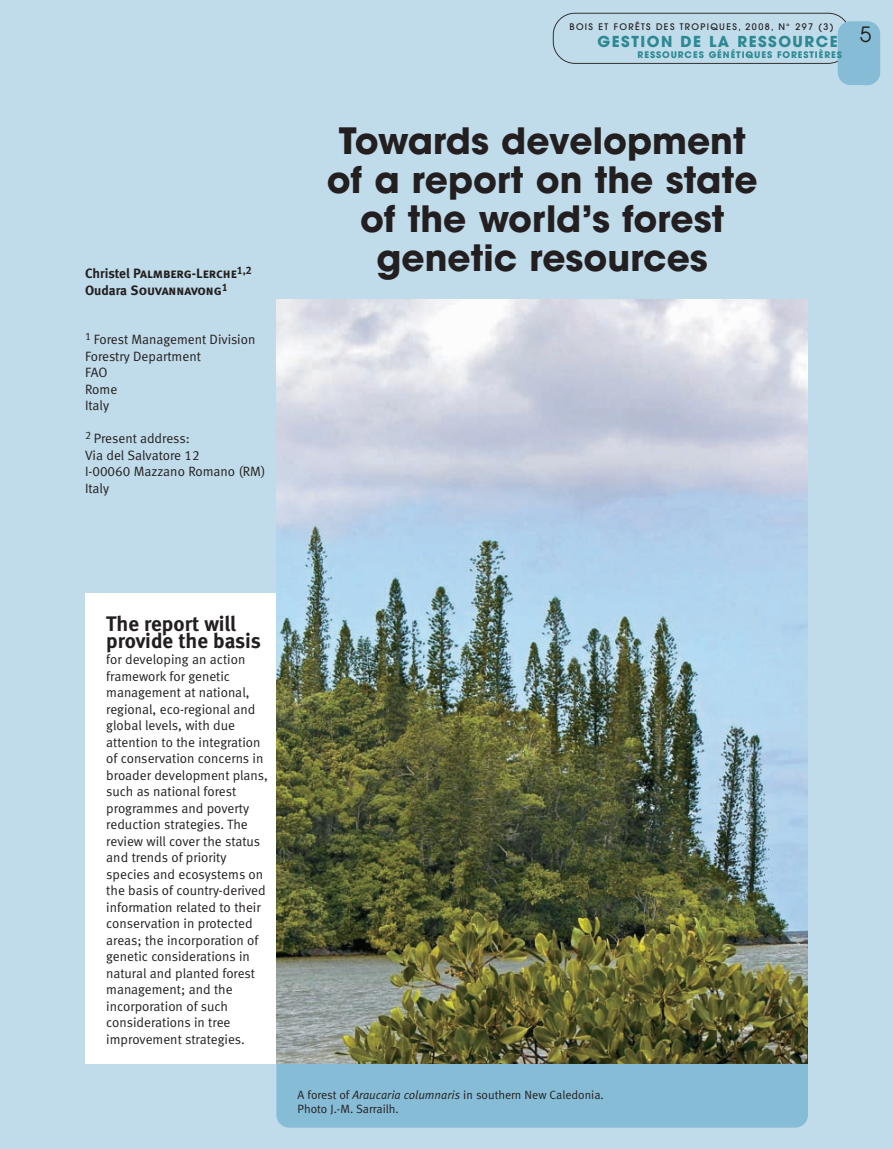
<style>
.page{position:relative;width:893px;height:1149px;background:#fff}
.page>*{position:absolute;margin:0;border:0;box-sizing:border-box;transform-origin:0 0}
.t1{font:700 36px/39px "Avant Garde";color:#231f20;text-align:center}
.t2{font:21px/16.5px "Meta Bold LF";letter-spacing:-.005em;color:#231f20}
.t3{font:700 15px "Avant Garde";letter-spacing:.1em;color:#2c8993}
.t4{font:13.5px/16.5px "Meta Normal LF";color:#231f20}
.t5{font:13.5px/16.5px "Meta Bold LF Caps";color:#231f20}
.t6{font:12px/13.5px "Meta Normal LF";color:#231f20}
.t7{font:500 9px "Avant Garde";letter-spacing:.15em;color:#231f20}
.t8{font:700 9px "Avant Garde";letter-spacing:.1em;color:#2c8993}
.s1{font-family:"Meta Bold LF"}
.s2{font-style:italic}
</style>
<div class="page">
<div style="left:0;top:0;width:893px;height:1148px;background:#c0dbe9"></div>
<svg style="left:553px;top:13px;width:294px;height:51px"></svg>
<div style="left:838px;top:21px;width:42px;height:64px;background:#86bcd6;border-radius:13px"></div>
<div style="left:276px;top:927px;width:532px;height:200px;background:#86bcd6;border-radius:13px"></div>
<div style="left:85px;top:593px;width:446px;height:470px;background:#fff"></div>
<img style="left:276px;top:299px;width:532px;height:764px">
<p class="t5" style="left:85px;top:266px;width:168px"><span class="s1">Christel</span> Palmberg-Lerche<sup>1,2<br></sup><span class="s1">Oudara</span> Souvannavong<sup>1</sup></p>
<p class="t4" style="left:85px;top:332px;width:172px"><sup>1</sup> Forest Management Division<br>Forestry Department<br>FAO<br>Rome<br>Italy</p>
<p class="t4" style="left:85px;top:431px;width:182px"><sup>2</sup> Present address:<br>Via del Salvatore 12<br>I-00060 Mazzano Romano (RM)<br>Italy</p>
<p class="t7" style="left:569px;top:23px;width:266px">BOIS ET FORÊTS DES TROPIQUES, 2008, N° 297 (3)</p>
<p class="t3" style="left:598px;top:36px;width:275px">GESTION DE LA RESSOURCE <sup>5</sup></p>
<p class="t8" style="left:638px;top:51px;width:206px">RESSOURCES GÉNÉTIQUES FORESTIÈRES</p>
<h1 class="t1" style="left:327px;top:126px;width:432px">Towards development of a report on the state of the world’s forest genetic resources</h1>
<h2 class="t2" style="left:106px;top:617px;width:156px">The report will provide the basis</h2>
<p class="t4" style="left:106px;top:652px;width:163px">for developing an action framework for genetic management at national, regional, eco-regional and global levels, with due attention to the integration of conservation concerns in broader development plans, such as national forest programmes and poverty reduction strategies. The review will cover the status and trends of priority species and ecosystems on the basis of country-derived information related to their conservation in protected areas; the incorporation of genetic considerations in natural and planted forest management; and the incorporation of such considerations in tree improvement strategies.</p>
<p class="t6" style="left:298px;top:1088px;width:308px">A forest of <span class="s2">Araucaria columnaris</span> in southern New Caledonia.<br>Photo J.-M. Sarrailh.</p>
</div>
